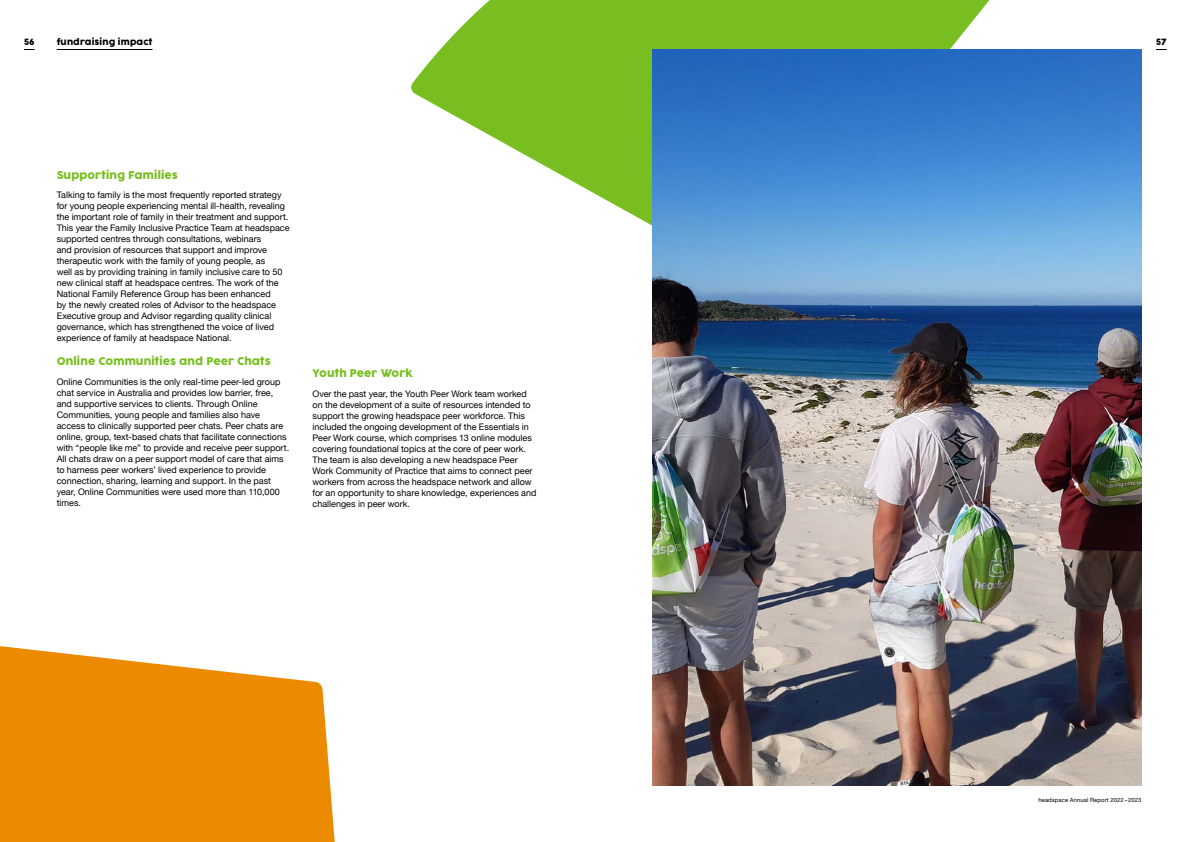
<style>
.page{position:relative;width:1191px;height:842px;background:#fff}
.page>*{position:absolute;margin:0;border:0;box-sizing:border-box;transform-origin:0 0}
.t1{font:10.5px "Cocogoose Pro";letter-spacing:.005em;color:#78be20}
.t2{font:9px/11px "Helvetica Neue";color:#000}
.t3{font:8.5px "Cocogoose Pro";letter-spacing:.02em;color:#000}
.t4{font:5.8px "Helvetica Neue";letter-spacing:.025em;color:#000}
</style>
<div class="page">
<svg style="left:411px;top:0;width:597px;height:226px;fill:#78be20"></svg>
<svg style="left:0;top:646px;width:335px;height:196px;background:#ef981c"></svg>
<hr style="left:57px;top:49px;width:95px;height:1px;background:#000">
<img style="left:652px;top:50px;width:489px;height:735px">
<p class="t3" style="left:24px;top:36px;width:12px">56</p>
<p class="t3" style="left:57px;top:36px;width:97px">fundraising impact</p>
<p class="t3" style="left:1156px;top:36px;width:12px">57</p>
<p class="t1" style="left:57px;top:168px;width:123px">Supporting Families</p>
<p class="t2" style="left:57px;top:190px;width:234px">Talking to family is the most frequently reported strategy for young people experiencing mental ill-health, revealing the important role of family in their treatment and support.<br>This year the Family Inclusive Practice Team at headspace supported centres through consultations, webinars<br>and provision of resources that support and improve therapeutic work with the family of young people, as<br>well as by providing training in family inclusive care to 50 new clinical staff at headspace centres. The work of the National Family Reference Group has been enhanced<br>by the newly created roles of Advisor to the headspace Executive group and Advisor regarding quality clinical governance, which has strengthened the voice of lived experience of family at headspace National.</p>
<p class="t1" style="left:57px;top:354px;width:216px">Online Communities and Peer Chats</p>
<p class="t2" style="left:57px;top:376px;width:234px">Online Communities is the only real-time peer-led group chat service in Australia and provides low barrier, free, and supportive services to clients. Through Online Communities, young people and families also have access to clinically supported peer chats. Peer chats are online, group, text-based chats that facilitate connections with “people like me” to provide and receive peer support.<br>All chats draw on a peer support model of care that aims to harness peer workers’ lived experience to provide connection, sharing, learning and support. In the past year, Online Communities were used more than 110,000 times.</p>
<p class="t1" style="left:312px;top:366px;width:102px">Youth Peer Work</p>
<p class="t2" style="left:312px;top:388px;width:225px">Over the past year, the Youth Peer Work team worked on the development of a suite of resources intended to support the growing headspace peer workforce. This included the ongoing development of the Essentials in Peer Work course, which comprises 13 online modules covering foundational topics at the core of peer work.<br>The team is also developing a new headspace Peer Work Community of Practice that aims to connect peer workers from across the headspace network and allow for an opportunity to share knowledge, experiences and challenges in peer work.</p>
<p class="t4" style="left:1038px;top:796px;width:104px">headspace Annual Report 2022–2023</p>
</div>
